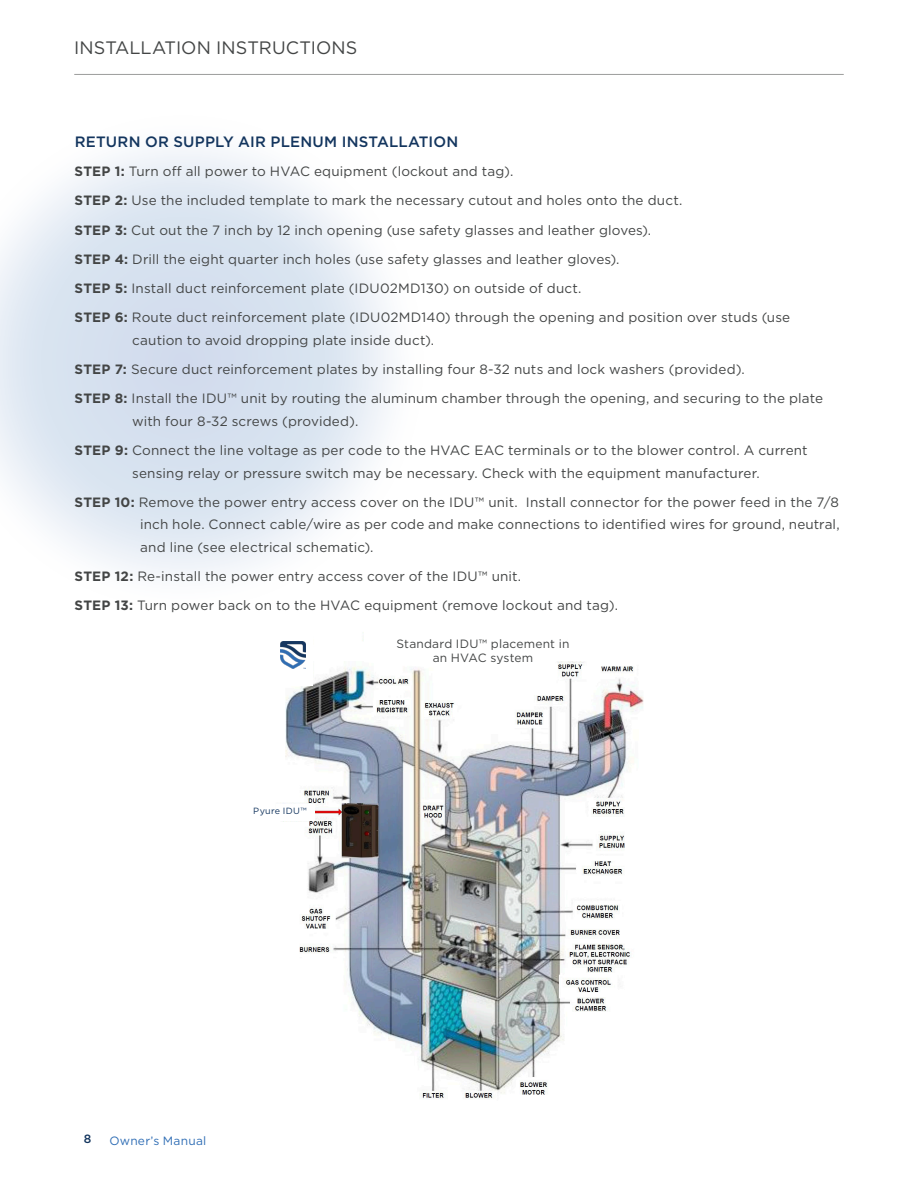
<style>
.page{position:relative;width:918px;height:1188px;background:#fff}
.page>*{position:absolute;margin:0;border:0;box-sizing:border-box;transform-origin:0 0}
.t1{font:18px "Gotham";letter-spacing:.005em;color:#434545}
.Body_Copy_Subtitle{font:500 15px "Gotham";letter-spacing:.01em;color:#13355e}
.Numberings{font:13.5px/22.5px "Gotham";letter-spacing:.01em;color:#434545}
.Bullets{font:12px/14.4px "Gotham";letter-spacing:.015em;color:#434545;text-align:center}
.t2{font:12px "Gotham";letter-spacing:.02em;color:#306eb5}
.t3{font:500 12px "Gotham";color:#13355e}
.Bullets-2{font:9px "Gotham";letter-spacing:.03em;color:#13355e}
.s1{font-weight:700}
</style>
<div class="page">
<svg style="left:0;top:149px;width:391px;height:426px"></svg>
<img style="left:283px;top:632px;width:361px;height:467px">
<div style="left:270px;top:631px;width:43px;height:55px;background:#fff"></div>
<img style="left:280px;top:641px;width:25px;height:27px">
<svg style="left:364px;top:632px;width:214px;height:44px"></svg>
<div style="left:276px;top:804px;width:38px;height:17px;background:#fff"></div>
<hr style="left:74px;top:74px;width:770px;height:1px;background:#9c9d9c">
<p class="t1" style="left:74px;top:36px;width:285px">INSTALLATION INSTRUCTIONS</p>
<p class="Body_Copy_Subtitle" style="left:75px;top:132px;width:385px">RETURN OR SUPPLY AIR PLENUM INSTALLATION</p>
<p class="Numberings" style="left:75px;top:160px;width:440px"><span class="s1">STEP 1:</span> Turn off all power to HVAC equipment (lockout and tag).</p>
<p class="Numberings" style="left:75px;top:189px;width:609px"><span class="s1">STEP 2:</span> Use the included template to mark the necessary cutout and holes onto the duct.</p>
<p class="Numberings" style="left:75px;top:218px;width:578px"><span class="s1">STEP 3:</span> Cut out the 7 inch by 12 inch opening (use safety glasses and leather gloves).</p>
<p class="Numberings" style="left:75px;top:248px;width:546px"><span class="s1">STEP 4:</span> Drill the eight quarter inch holes (use safety glasses and leather gloves).</p>
<p class="Numberings" style="left:75px;top:277px;width:509px"><span class="s1">STEP 5:</span> Install duct reinforcement plate (IDU02MD130) on outside of duct.</p>
<p class="Numberings" style="left:132px;top:306px;width:659px;text-indent:-58px"><span class="s1">STEP 6:</span> Route duct reinforcement plate (IDU02MD140) through the opening and position over studs (use caution to avoid dropping plate inside duct).</p>
<p class="Numberings" style="left:75px;top:358px;width:672px"><span class="s1">STEP 7:</span> Secure duct reinforcement plates by installing four 8-32 nuts and lock washers (provided).</p>
<p class="Numberings" style="left:132px;top:387px;width:692px;text-indent:-58px"><span class="s1">STEP 8:</span> Install the IDU™ unit by routing the aluminum chamber through the opening, and securing to the plate with four 8-32 screws (provided).</p>
<p class="Numberings" style="left:132px;top:439px;width:677px;text-indent:-58px"><span class="s1">STEP 9:</span> Connect the line voltage as per code to the HVAC EAC terminals or to the blower control. A current sensing relay or pressure switch may be necessary. Check with the equipment manufacturer.</p>
<p class="Numberings" style="left:140px;top:491px;width:701px;text-align:justify;text-indent:-66px"><span class="s1">STEP 10:</span> Remove the power entry access cover on the IDU™ unit. Install connector for the power feed in the 7/8 inch hole. Connect cable/wire as per code and make connections to identified wires for ground, neutral, and line (see electrical schematic).</p>
<p class="Numberings" style="left:75px;top:565px;width:448px"><span class="s1">STEP 12:</span> Re-install the power entry access cover of the IDU™ unit.</p>
<p class="Numberings" style="left:75px;top:594px;width:545px"><span class="s1">STEP 13:</span> Turn power back on to the HVAC equipment (remove lockout and tag).</p>
<p class="Bullets" style="left:397px;top:636px;width:174px">Standard IDU™ placement in an HVAC system</p>
<p class="Bullets-2" style="left:253px;top:805px;width:55px">Pyure IDU™</p>
<p class="t3" style="left:84px;top:1131px;width:9px">8</p>
<p class="t2" style="left:110px;top:1133px;width:98px">Owner’s Manual</p>
</div>
